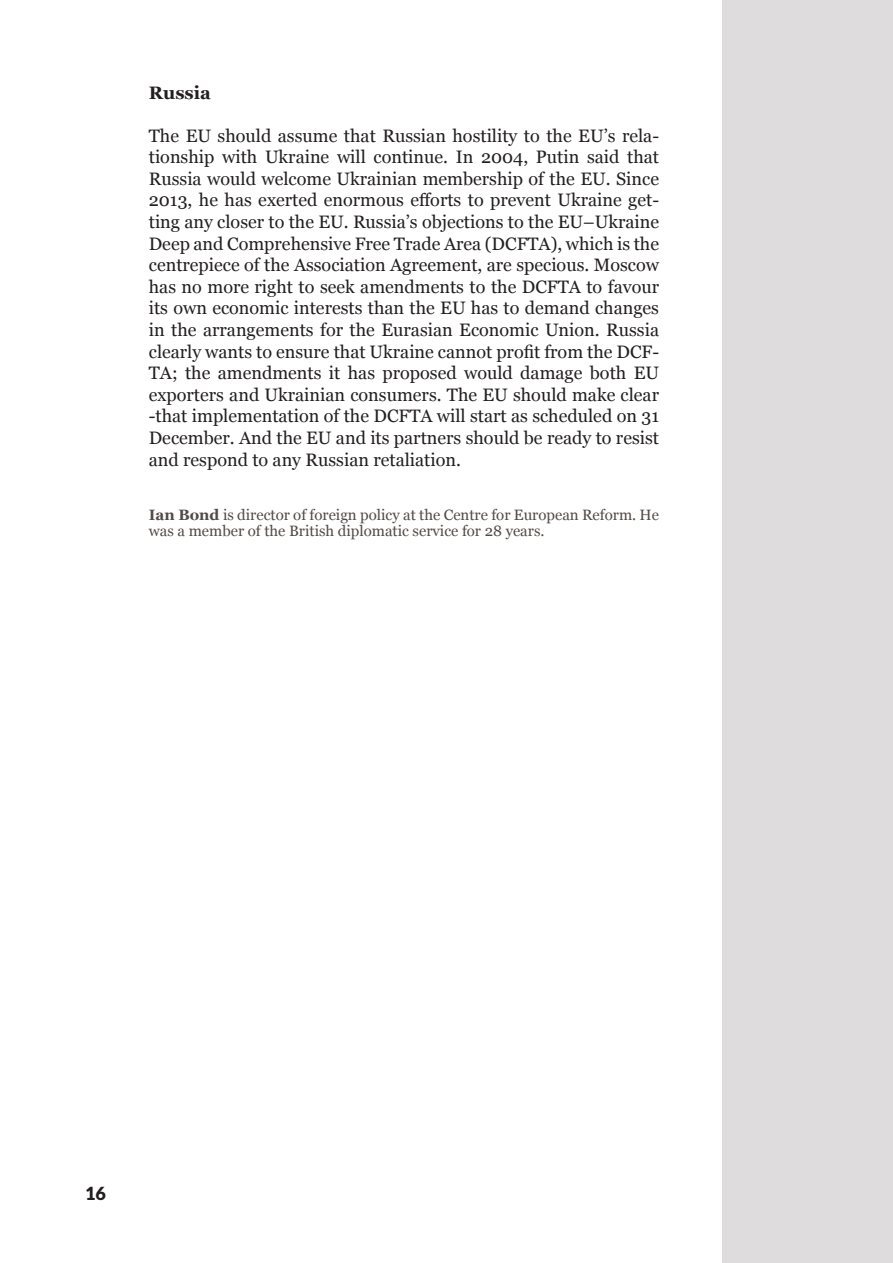
<style>
.page{position:relative;width:893px;height:1263px;background:#fff}
.page>*{position:absolute;margin:0;border:0;box-sizing:border-box;transform-origin:0 0}
.Paragraph_basic{font:18px/21.6px "Georgia";color:#231f20;text-align:justify}
.Paragraph_basic_titl{font:700 18px "Georgia";color:#231f20}
.t1{font:900 18px "Lato";color:#231f20}
.who{font:15px/16.5px "Georgia";color:#524a47}
.s1{font-weight:700}
</style>
<div class="page">
<div style="left:723px;top:0;width:170px;height:1263px;background:#dfdcdd"></div>
<p class="Paragraph_basic_titl" style="left:149px;top:81px;width:64px">Russia</p>
<p class="Paragraph_basic" style="left:149px;top:125px;width:512px">The EU should assume that Russian hostility to the EU’s rela&shy;tionship with Ukraine will continue. In 2004, Putin said that Russia would welcome Ukrainian membership of the EU. Since 2013, he has exerted enormous efforts to prevent Ukraine get&shy;ting any closer to the EU. Russia’s objections to the EU–Ukraine Deep and Comprehensive Free Trade Area (DCFTA), which is the centrepiece of the Association Agreement, are specious. Moscow has no more right to seek amendments to the DCFTA to favour its own economic interests than the EU has to demand changes in the arrangements for the Eurasian Economic Union. Russia clearly wants to ensure that Ukraine cannot profit from the DCF-TA; the amendments it has proposed would damage both EU exporters and Ukrainian consumers. The EU should make clear -that implementation of the DCFTA will start as scheduled on 31<br>December. And the EU and its partners should be ready to resist and respond to any Russian retaliation.</p>
<p class="who" style="left:149px;top:507px;width:512px"><span class="s1">Ian Bond</span> is director of foreign policy at the Centre for European Reform. He was a member of the British diplomatic service for 28 years.</p>
<p class="t1" style="left:85px;top:1182px;width:22px">16</p>
</div>
